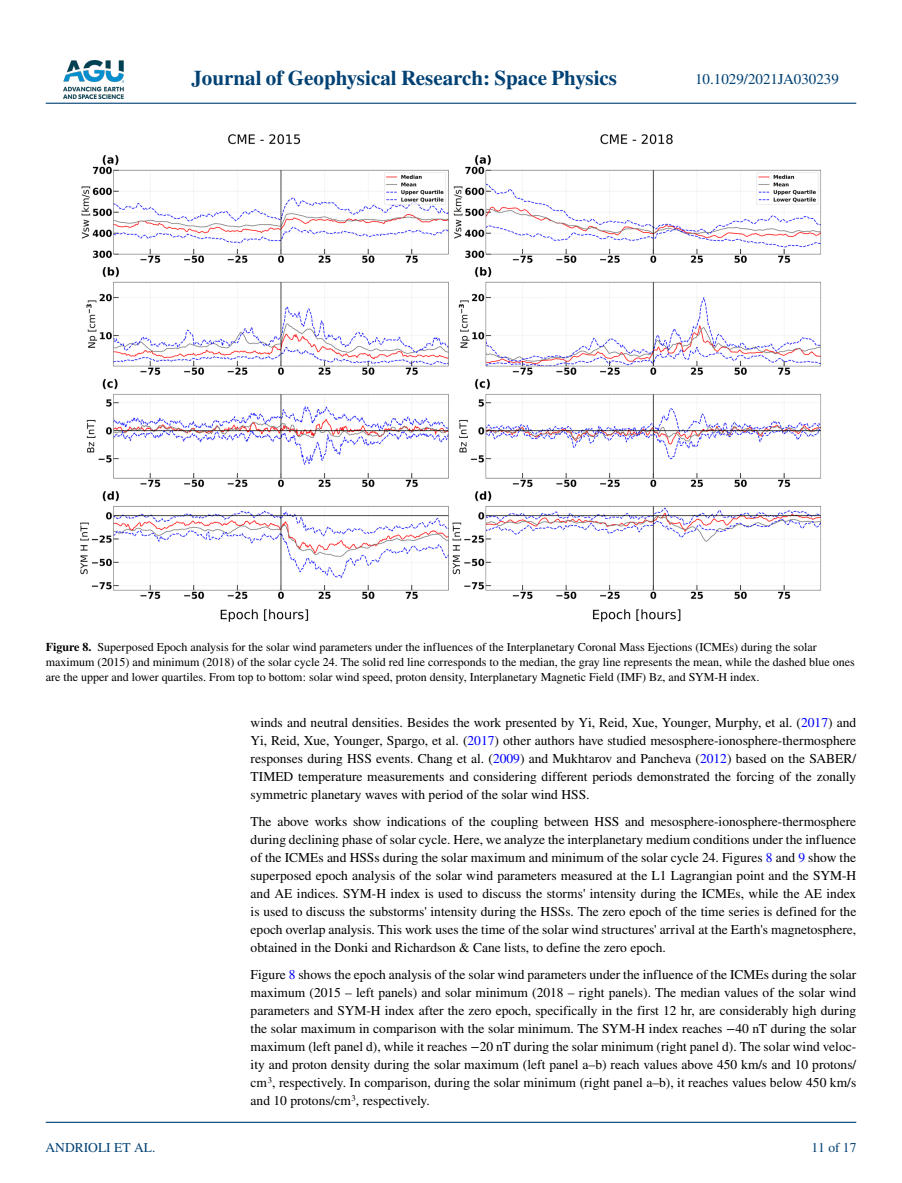
<style>
.page{position:relative;width:902px;height:1183px;background:#fff}
.page>*{position:absolute;margin:0;border:0;box-sizing:border-box;transform-origin:0 0}
.t1{font:700 21px "STIX";color:#004174}
.t2{font:15px "STIX";color:#004174}
.t3{font:13.5px/18px "STIX";color:#000;text-align:justify}
.t4{font:13.5px "STIX";color:#004174}
.t5{font:12px/15px "STIX";color:#000}
.s1{font-weight:700}
.s2{color:#00f}
</style>
<div class="page">
<img style="left:63px;top:60px;width:60px;height:39px">
<hr style="left:46px;top:103px;width:810px;height:1px;background:#004174">
<hr style="left:46px;top:1121px;width:810px;height:1px;background:#004174">
<img style="left:80px;top:134px;width:741px;height:488px">
<h1 class="t1" style="left:191px;top:66px;width:427px">Journal of Geophysical Research: Space Physics</h1>
<p class="t2" style="left:695px;top:69px;width:145px">10.1029/2021JA030239</p>
<p class="t5" style="left:46px;top:639px;width:810px"><span class="s1">Figure 8.</span> Superposed Epoch analysis for the solar wind parameters under the influences of the Interplanetary Coronal Mass Ejections (ICMEs) during the solar maximum (2015) and minimum (2018) of the solar cycle 24. The solid red line corresponds to the median, the gray line represents the mean, while the dashed blue ones are the upper and lower quartiles. From top to bottom: solar wind speed, proton density, Interplanetary Magnetic Field (IMF) Bz, and SYM-H index.</p>
<p class="t4" style="left:45px;top:1138px;width:111px">ANDRIOLI ET AL.</p>
<p class="t3" style="left:250px;top:714px;width:607px">winds and neutral densities. Besides the work presented by Yi, Reid, Xue, Younger, Murphy, et al. (<span class="s2">2017</span>) and Yi, Reid, Xue, Younger, Spargo, et al. (<span class="s2">2017</span>) other authors have studied mesosphere-ionosphere-thermosphere responses during HSS events. Chang et al. (<span class="s2">2009</span>) and Mukhtarov and Pancheva (<span class="s2">2012</span>) based on the SABER/ TIMED temperature measurements and considering different periods demonstrated the forcing of the zonally symmetric planetary waves with period of the solar wind HSS.</p>
<p class="t3" style="left:250px;top:812px;width:607px">The above works show indications of the coupling between HSS and mesosphere-ionosphere-thermosphere during declining phase of solar cycle. Here, we analyze the interplanetary medium conditions under the influence of the ICMEs and HSSs during the solar maximum and minimum of the solar cycle 24. Figures <span class="s2">8</span> and <span class="s2">9</span> show the superposed epoch analysis of the solar wind parameters measured at the L1 Lagrangian point and the SYM-H and AE indices. SYM-H index is used to discuss the storms' intensity during the ICMEs, while the AE index is used to discuss the substorms' intensity during the HSSs. The zero epoch of the time series is defined for the epoch overlap analysis. This work uses the time of the solar wind structures' arrival at the Earth's magnetosphere, obtained in the Donki and Richardson &amp; Cane lists, to define the zero epoch.</p>
<p class="t3" style="left:250px;top:965px;width:607px">Figure <span class="s2">8</span> shows the epoch analysis of the solar wind parameters under the influence of the ICMEs during the solar maximum (2015 – left panels) and solar minimum (2018 – right panels). The median values of the solar wind parameters and SYM-H index after the zero epoch, specifically in the first 12 hr, are considerably high during the solar maximum in comparison with the solar minimum. The SYM-H index reaches −40 nT during the solar maximum (left panel d), while it reaches −20 nT during the solar minimum (right panel d). The solar wind veloc&shy;ity and proton density during the solar maximum (left panel a–b) reach values above 450 km/s and 10 protons/ cm<sup>3</sup>, respectively. In comparison, during the solar minimum (right panel a–b), it reaches values below 450 km/s and 10 protons/cm<sup>3</sup>, respectively.</p>
<p class="t4" style="left:811px;top:1138px;width:46px">11 of 17</p>
</div>
